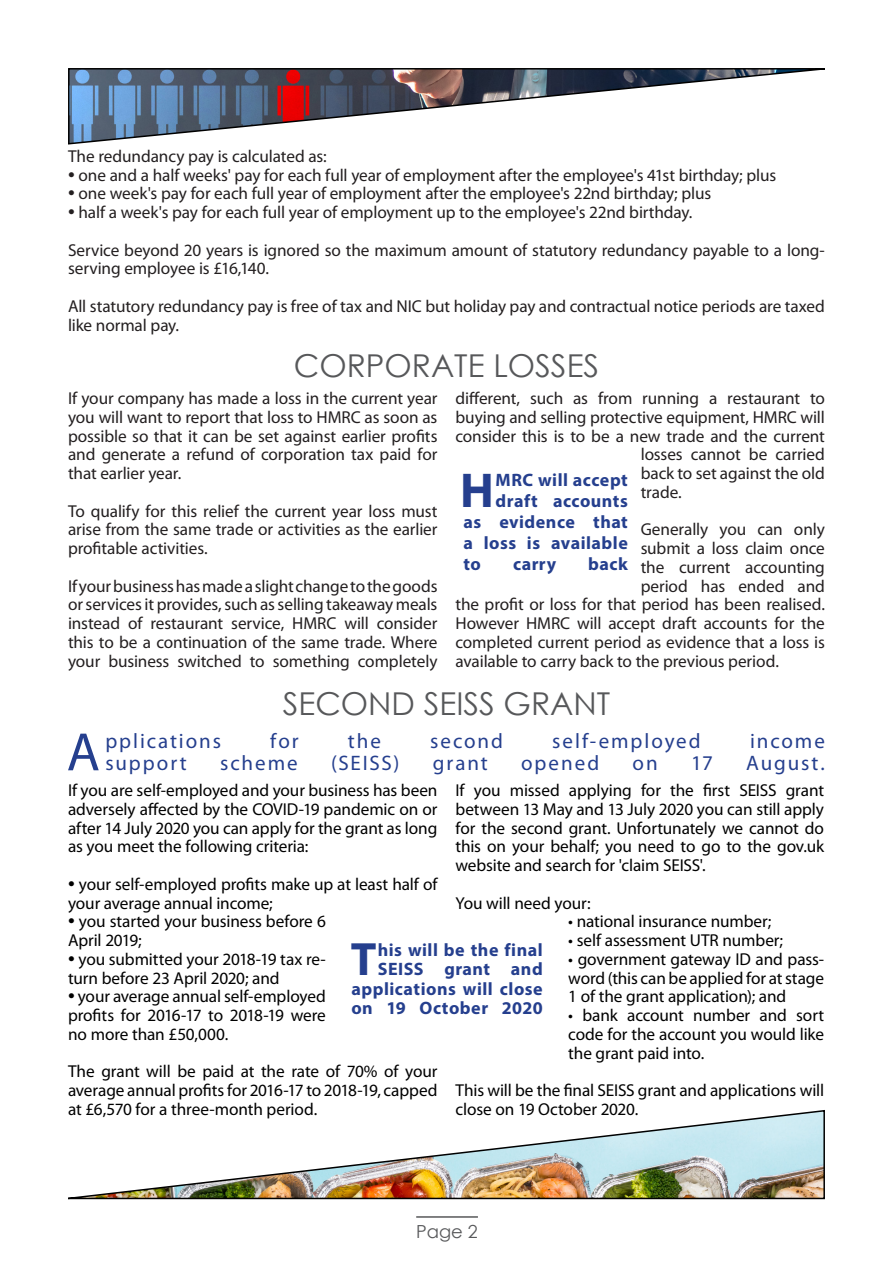
<style>
.page{position:relative;width:893px;height:1263px;background:#fff}
.page>*{position:absolute;margin:0;border:0;box-sizing:border-box;transform-origin:0 0}
.t1{font:54.45px "Myriad Pro";color:#253f8e}
.t2{font:700 49.2px "Myriad Pro";color:#253f8e}
.t3{font:700 46.95px "Myriad Pro";color:#253f8e}
.t4{font:31.5px "Century Gothic";color:#57585a}
.t5{font:21px "Myriad Pro";letter-spacing:.095em;color:#253f8e}
.t6{font:700 18px/19.5px "Myriad Pro";letter-spacing:.03em;color:#253f8e;text-align:right}
.t7{font:18px "Century Gothic";color:#57585a}
.t8{font:17.25px/18.8px "Myriad Pro";letter-spacing:-.005em;color:#231f20;text-align:justify}
.t9{font:17.25px/18.8px "Myriad Pro";letter-spacing:-.01em;color:#000;text-align:justify}
.s1{font-size:24px}
</style>
<div class="page">
<hr style="left:416px;top:1216px;width:62px;height:2px;background:#57585a">
<svg style="left:68px;top:68px;width:757px;height:77px"></svg>
<img style="left:68px;top:1110px;width:757px;height:90px">
<p class="t8" style="left:68px;top:146px;width:260px">The redundancy pay is calculated as:</p>
<p class="t8" style="left:68px;top:165px;width:710px"><span class="s1">•</span> one and a half weeks' pay for each full year of employment after the employee's 41st birthday; plus</p>
<p class="t8" style="left:68px;top:184px;width:645px"><span class="s1">•</span> one week's pay for each full year of employment after the employee's 22nd birthday; plus</p>
<p class="t8" style="left:68px;top:203px;width:626px"><span class="s1">•</span> half a week's pay for each full year of employment up to the employee's 22nd birthday.</p>
<p class="t8" style="left:68px;top:240px;width:758px">Service beyond 20 years is ignored so the maximum amount of statutory redundancy payable to a long&shy;serving employee is £16,140.</p>
<p class="t8" style="left:68px;top:296px;width:758px">All statutory redundancy pay is free of tax and NIC but holiday pay and contractual notice periods are taxed like normal pay.</p>
<p class="t4" style="left:294px;top:343px;width:307px">CORPORATE LOSSES</p>
<p class="t8" style="left:68px;top:389px;width:371px">If your company has made a loss in the current year you will want to report that loss to HMRC as soon as possible so that it can be set against earlier profits and generate a refund of corporation tax paid for that earlier year.</p>
<p class="t8" style="left:68px;top:501px;width:371px">To qualify for this relief the current year loss must arise from the same trade or activities as the earlier profitable activities.</p>
<p class="t8" style="left:68px;top:576px;width:371px">If your business has made a slight change to the goods or services it provides, such as selling takeaway meals instead of restaurant service, HMRC will consider this to be a continuation of the same trade. Where your business switched to something completely</p>
<p class="t8" style="left:455px;top:389px;width:371px">different, such as from running a restaurant to</p>
<p class="t8" style="left:455px;top:407px;width:371px">buying and selling protective equipment, HMRC will</p>
<p class="t8" style="left:455px;top:426px;width:371px">consider this is to be a new trade and the current</p>
<p class="t8" style="left:641px;top:445px;width:186px">losses cannot be carried</p>
<p class="t8" style="left:641px;top:464px;width:186px">back to set against the old</p>
<p class="t8" style="left:641px;top:482px;width:43px">trade.</p>
<p class="t8" style="left:641px;top:520px;width:186px">Generally you can only</p>
<p class="t8" style="left:641px;top:539px;width:186px">submit a loss claim once</p>
<p class="t8" style="left:641px;top:557px;width:186px">the current accounting</p>
<p class="t8" style="left:641px;top:576px;width:186px">period has ended and</p>
<p class="t8" style="left:455px;top:595px;width:371px">the profit or loss for that period has been realised.</p>
<p class="t8" style="left:455px;top:614px;width:371px">However HMRC will accept draft accounts for the</p>
<p class="t8" style="left:455px;top:632px;width:371px">completed current period as evidence that a loss is</p>
<p class="t8" style="left:455px;top:651px;width:325px">available to carry back to the previous period.</p>
<p class="t2" style="left:460px;top:458px;width:35px">H</p>
<p class="t6" style="left:496px;top:470px;width:134px">MRC will accept</p>
<p class="t6" style="left:496px;top:491px;width:134px">draft accounts</p>
<p class="t6" style="left:463px;top:512px;width:166px">as evidence that</p>
<p class="t6" style="left:463px;top:533px;width:166px">a loss is available</p>
<p class="t6" style="left:463px;top:554px;width:19px">to</p>
<p class="t6" style="left:513px;top:554px;width:45px">carry</p>
<p class="t6" style="left:588px;top:554px;width:41px">back</p>
<p class="t4" style="left:283px;top:682px;width:329px">SECOND SEISS GRANT</p>
<p class="t1" style="left:67px;top:718px;width:35px">A</p>
<p class="t5" style="left:105px;top:728px;width:117px">pplications</p>
<p class="t5" style="left:270px;top:728px;width:30px">for</p>
<p class="t5" style="left:348px;top:728px;width:34px">the</p>
<p class="t5" style="left:430px;top:728px;width:74px">second</p>
<p class="t5" style="left:552px;top:728px;width:150px">self-employed</p>
<p class="t5" style="left:750px;top:728px;width:76px">income</p>
<p class="t5" style="left:105px;top:750px;width:83px">support</p>
<p class="t5" style="left:220px;top:750px;width:79px">scheme</p>
<p class="t5" style="left:331px;top:750px;width:70px">(SEISS)</p>
<p class="t5" style="left:433px;top:750px;width:56px">grant</p>
<p class="t5" style="left:521px;top:750px;width:80px">opened</p>
<p class="t5" style="left:633px;top:750px;width:27px">on</p>
<p class="t5" style="left:691px;top:750px;width:23px">17</p>
<p class="t5" style="left:746px;top:750px;width:80px">August.</p>
<p class="t9" style="left:68px;top:780px;width:371px">If you are self-employed and your business has been adversely affected by the COVID-19 pandemic on or after 14 July 2020 you can apply for the grant as long as you meet the following criteria:</p>
<p class="t9" style="left:68px;top:874px;width:371px"><span class="s1">•</span> your self-employed profits make up at least half of your average annual income;</p>
<p class="t9" style="left:68px;top:912px;width:259px"><span class="s1">•</span> you started your business before 6<br>April 2019;</p>
<p class="t9" style="left:68px;top:949px;width:259px"><span class="s1">•</span> you submitted your 2018-19 tax re&shy;turn before 23 April 2020; and</p>
<p class="t9" style="left:68px;top:987px;width:259px"><span class="s1">•</span> your average annual self-employed profits for 2016-17 to 2018-19 were no more than £50,000.</p>
<p class="t9" style="left:68px;top:1062px;width:371px">The grant will be paid at the rate of 70% of your average annual profits for 2016-17 to 2018-19, capped at £6,570 for a three-month period.</p>
<p class="t9" style="left:455px;top:780px;width:370px">If you missed applying for the first SEISS grant between 13 May and 13 July 2020 you can still apply for the second grant. Unfortunately we cannot do this on your behalf; you need to go to the gov.uk website and search for 'claim SEISS'.</p>
<p class="t9" style="left:455px;top:893px;width:137px">You will need your:</p>
<p class="t9" style="left:568px;top:912px;width:205px">• national insurance number;</p>
<p class="t9" style="left:568px;top:930px;width:216px">• self assessment UTR number;</p>
<p class="t9" style="left:568px;top:949px;width:257px">• government gateway ID and pass&shy;word (this can be applied for at stage 1 of the grant application); and</p>
<p class="t9" style="left:568px;top:1005px;width:257px">• bank account number and sort code for the account you would like the grant paid into.</p>
<p class="t9" style="left:455px;top:1080px;width:370px">This will be the final SEISS grant and applications will close on 19 October 2020.</p>
<p class="t6" style="left:351px;top:939px;width:193px">his will be the final<br>SEISS grant and applications will close on 19 October 2020</p>
<p class="t3" style="left:351px;top:929px;width:27px">T</p>
<p class="t7" style="left:416px;top:1218px;width:63px">Page 2</p>
</div>
